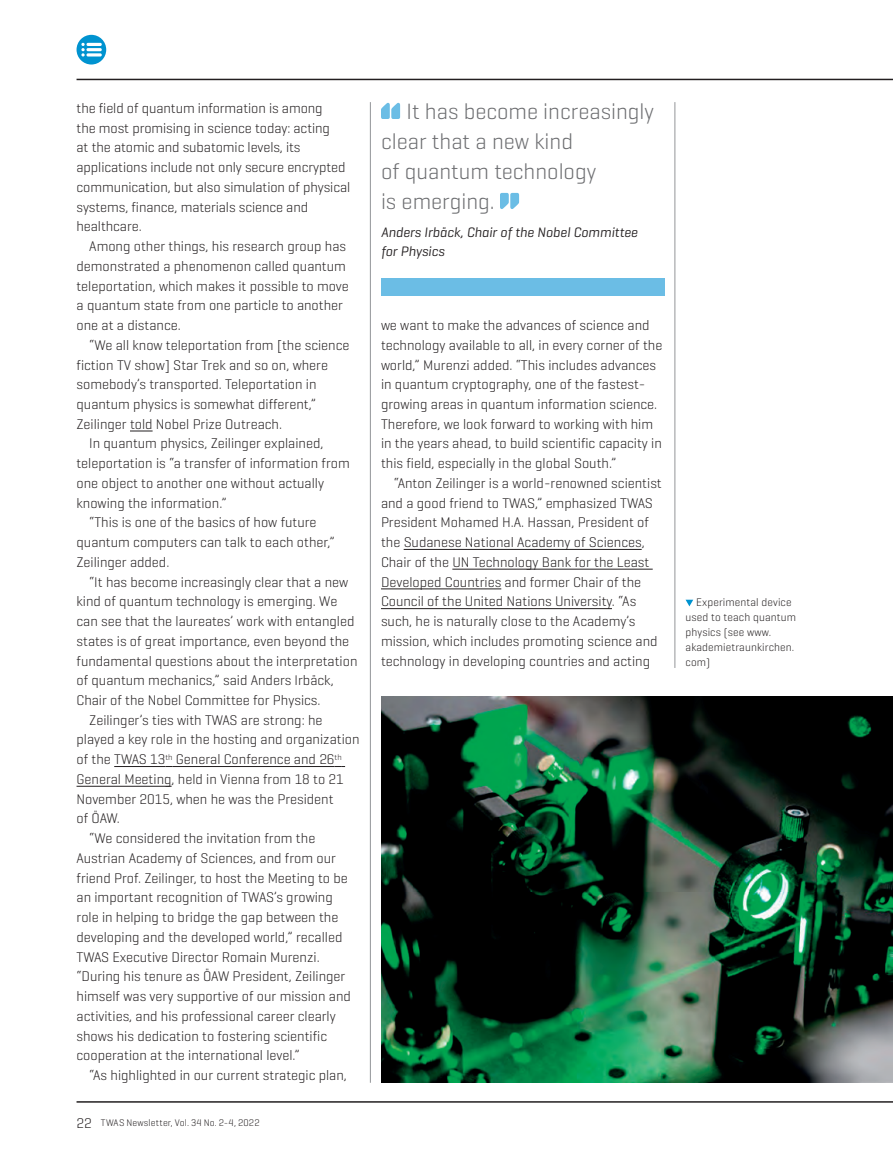
<style>
.page{position:relative;width:893px;height:1170px;background:#fff}
.page>*{position:absolute;margin:0;border:0;box-sizing:border-box;transform-origin:0 0}
.t1{font:300 22.5px/30px "Geogrotesque";color:#6c6d70}
.t2{font:300 14.25px/19.6px "Geogrotesque";color:#231f20}
.t3{font:italic 13.95px/19.5px "Geogrotesque";color:#231f20}
.t4{font:300 11.25px/15px "Geogrotesque";letter-spacing:.01em;color:#231f20}
.t5{font:300 9.75px "Geogrotesque";letter-spacing:.02em;color:#231f20}
.s1{font-size:14.25px}
</style>
<div class="page">
<hr style="left:77px;top:79px;width:816px;height:1px;background:#231f20">
<div style="left:77px;top:35px;width:29px;height:29px;background:#0093d0;border-radius:50%"></div>
<hr style="left:77px;top:1101px;width:816px;height:1px;background:#231f20">
<hr style="left:370px;top:102px;width:1px;height:980px;background:#939598">
<hr style="left:674px;top:102px;width:1px;height:566px;background:#939598">
<div style="left:381px;top:278px;width:283px;height:17px;background:#6bbde5"></div>
<svg style="left:381px;top:103px;width:19px;height:16px"></svg>
<svg style="left:500px;top:193px;width:19px;height:16px"></svg>
<svg style="left:81px;top:43px;width:21px;height:13px"></svg>
<svg style="left:130px;top:430px;width:23px;height:1px"></svg>
<hr style="left:114px;top:766px;width:51px;height:1px;background:#231f20">
<hr style="left:173px;top:766px;width:162px;height:1px;background:#231f20">
<hr style="left:77px;top:786px;width:95px;height:1px;background:#231f20">
<hr style="left:404px;top:549px;width:238px;height:1px;background:#231f20">
<hr style="left:452px;top:569px;width:201px;height:1px;background:#231f20">
<hr style="left:381px;top:588px;width:120px;height:1px;background:#231f20">
<hr style="left:381px;top:608px;width:231px;height:1px;background:#231f20">
<svg style="left:686px;top:599px;width:7px;height:7px"></svg>
<img style="left:381px;top:696px;width:512px;height:386px">
<p class="t2" style="left:77px;top:98px;width:275px">the field of quantum information is among<br>the most promising in science today: acting<br>at the atomic and subatomic levels, its applications include not only secure encrypted communication, but also simulation of physical systems, finance, materials science and healthcare.</p>
<p class="t2" style="left:77px;top:236px;width:274px;text-indent:13px">Among other things, his research group has demonstrated a phenomenon called quantum teleportation, which makes it possible to move a quantum state from one particle to another one at a distance.</p>
<p class="t2" style="left:89px;top:334px;width:262px">“We all know teleportation from [the science</p>
<p class="t2" style="left:77px;top:354px;width:253px">fiction TV show] Star Trek and so on, where</p>
<p class="t2" style="left:77px;top:374px;width:241px">somebody’s transported. Teleportation in</p>
<p class="t2" style="left:77px;top:394px;width:241px">quantum physics is somewhat different,”</p>
<p class="t2" style="left:77px;top:413px;width:207px">Zeilinger told Nobel Prize Outreach.</p>
<p class="t2" style="left:89px;top:433px;width:236px">In quantum physics, Zeilinger explained,</p>
<p class="t2" style="left:77px;top:453px;width:275px">teleportation is “a transfer of information from</p>
<p class="t2" style="left:77px;top:472px;width:249px">one object to another one without actually</p>
<p class="t2" style="left:77px;top:492px;width:152px">knowing the information.”</p>
<p class="t2" style="left:89px;top:512px;width:229px">“This is one of the basics of how future</p>
<p class="t2" style="left:77px;top:532px;width:260px">quantum computers can talk to each other,”</p>
<p class="t2" style="left:77px;top:551px;width:94px">Zeilinger added.</p>
<p class="t2" style="left:89px;top:571px;width:261px">“It has become increasingly clear that a new</p>
<p class="t2" style="left:77px;top:591px;width:262px">kind of quantum technology is emerging. We</p>
<p class="t2" style="left:77px;top:611px;width:279px">can see that the laureates’ work with entangled</p>
<p class="t2" style="left:77px;top:630px;width:274px">states is of great importance, even beyond the</p>
<p class="t2" style="left:77px;top:650px;width:282px">fundamental questions about the interpretation</p>
<p class="t2" style="left:77px;top:670px;width:259px">of quantum mechanics,” said Anders Irbäck,</p>
<p class="t2" style="left:77px;top:689px;width:246px">Chair of the Nobel Committee for Physics.</p>
<p class="t2" style="left:89px;top:709px;width:235px">Zeilinger’s ties with TWAS are strong: he</p>
<p class="t2" style="left:77px;top:729px;width:285px">played a key role in the hosting and organization</p>
<p class="t2" style="left:77px;top:749px;width:267px">of the TWAS 13<sup>th</sup> General Conference and 26<sup>th</sup></p>
<p class="t2" style="left:77px;top:768px;width:269px">General Meeting, held in Vienna from 18 to 21</p>
<p class="t2" style="left:77px;top:788px;width:259px">November 2015, when he was the President</p>
<p class="t2" style="left:77px;top:808px;width:45px">of ÖAW.</p>
<p class="t2" style="left:89px;top:828px;width:228px">“We considered the invitation from the</p>
<p class="t2" style="left:77px;top:847px;width:261px">Austrian Academy of Sciences, and from our</p>
<p class="t2" style="left:77px;top:867px;width:273px">friend Prof. Zeilinger, to host the Meeting to be</p>
<p class="t2" style="left:77px;top:887px;width:258px">an important recognition of TWAS’s growing</p>
<p class="t2" style="left:77px;top:906px;width:263px">role in helping to bridge the gap between the</p>
<p class="t2" style="left:77px;top:926px;width:267px">developing and the developed world,” recalled</p>
<p class="t2" style="left:77px;top:946px;width:245px">TWAS Executive Director Romain Murenzi.</p>
<p class="t2" style="left:77px;top:966px;width:270px">“During his tenure as ÖAW President, Zeilinger</p>
<p class="t2" style="left:77px;top:985px;width:276px">himself was very supportive of our mission and</p>
<p class="t2" style="left:77px;top:1005px;width:261px">activities, and his professional career clearly</p>
<p class="t2" style="left:77px;top:1025px;width:252px">shows his dedication to fostering scientific</p>
<p class="t2" style="left:77px;top:1045px;width:225px">cooperation at the international level.”</p>
<p class="t2" style="left:89px;top:1064px;width:259px">“As highlighted in our current strategic plan,</p>
<p class="t5" style="left:77px;top:1116px;width:185px"><span class="s1">22</span> TWAS Newsletter, Vol. 34 No. 2-4, 2022</p>
<h1 class="t1" style="left:381px;top:96px;width:275px;text-indent:25px">It has become increasingly clear that a new kind<br>of quantum technology<br>is emerging.</h1>
<p class="t3" style="left:381px;top:222px;width:258px">Anders Irbäck, Chair of the Nobel Committee for Physics</p>
<p class="t2" style="left:381px;top:315px;width:283px">we want to make the advances of science and technology available to all, in every corner of the world,” Murenzi added. “This includes advances in quantum cryptography, one of the fastest&shy;growing areas in quantum information science.<br>Therefore, we look forward to working with him in the years ahead, to build scientific capacity in this field, especially in the global South.”</p>
<p class="t2" style="left:381px;top:473px;width:282px;text-indent:13px">“Anton Zeilinger is a world-renowned scientist and a good friend to TWAS,” emphasized TWAS President Mohamed H.A. Hassan, President of the Sudanese National Academy of Sciences, Chair of the UN Technology Bank for the Least Developed Countries and former Chair of the Council of the United Nations University. “As such, he is naturally close to the Academy’s mission, which includes promoting science and technology in developing countries and acting</p>
<p class="t4" style="left:686px;top:594px;width:112px;text-indent:11px">Experimental device used to teach quantum physics (see www. akademietraunkirchen. com)</p>
</div>
